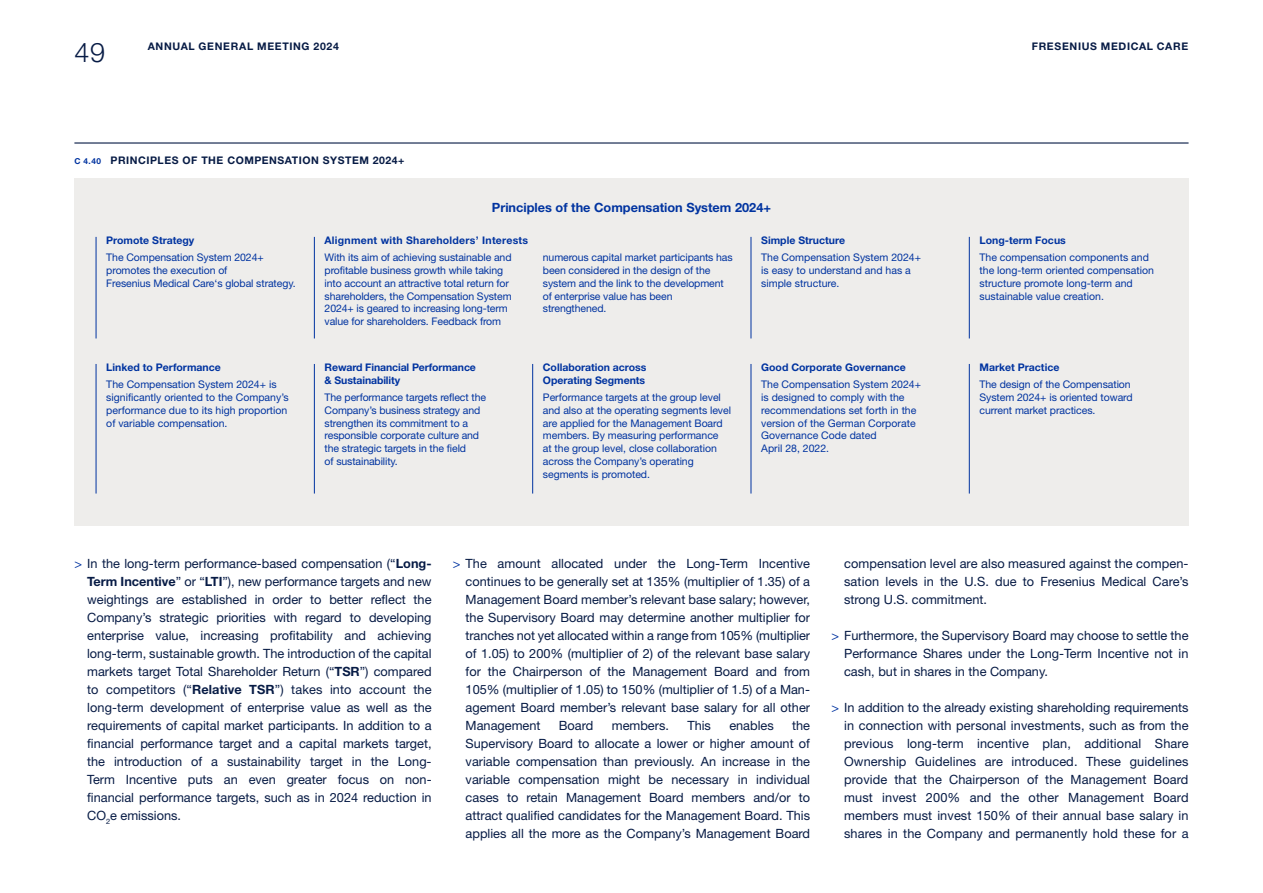
<style>
.page{position:relative;width:1263px;height:893px;background:#fff}
.page>*{position:absolute;margin:0;border:0;box-sizing:border-box;transform-origin:0 0}
.t1{font:300 27px "Helvetica Neue LT Std";color:#071b45}
.t2{font:12.75px/18px "Helvetica Neue LT Std";color:#071b45;text-align:justify}
.t3{font:700 12.75px "Helvetica Neue LT Std";color:#0033a0}
.t4{font:10.5px/12.8px "Helvetica Neue LT Std";letter-spacing:-.005em;color:#0033a0}
.t5{font:700 10.5px/12.8px "Helvetica Neue LT Std";color:#0033a0}
.t6{font:700 10.5px "Helvetica Neue LT Std";letter-spacing:.055em;color:#071b45}
.t7{font:700 10.5px "Helvetica Neue LT Std";letter-spacing:.025em;color:#0033a0}
.s1{font-size:8.25px;color:#0033a0}
.s2{color:#0033a0}
.s3{font-weight:700}
</style>
<div class="page">
<div style="left:74px;top:178px;width:1114px;height:348px;background:#eeedeb"></div>
<hr style="left:74px;top:142px;width:1114px;height:2px;background:#071b45">
<hr style="left:96px;top:237px;width:1px;height:101px;background:#0033a0">
<hr style="left:314px;top:237px;width:1px;height:101px;background:#0033a0">
<hr style="left:751px;top:237px;width:1px;height:101px;background:#0033a0">
<hr style="left:969px;top:237px;width:1px;height:101px;background:#0033a0">
<hr style="left:96px;top:364px;width:1px;height:130px;background:#0033a0">
<hr style="left:314px;top:364px;width:1px;height:130px;background:#0033a0">
<hr style="left:532px;top:364px;width:1px;height:130px;background:#0033a0">
<hr style="left:751px;top:364px;width:1px;height:130px;background:#0033a0">
<hr style="left:969px;top:364px;width:1px;height:130px;background:#0033a0">
<h1 class="t1" style="left:74px;top:36px;width:32px">49</h1>
<p class="t6" style="left:148px;top:40px;width:193px">ANNUAL GENERAL MEETING 2024</p>
<p class="t6" style="left:1032px;top:40px;width:158px">FRESENIUS MEDICAL CARE</p>
<p class="t6" style="left:74px;top:154px;width:332px"><span class="s1">C 4.40</span> PRINCIPLES OF THE COMPENSATION SYSTEM 2024+</p>
<p class="t3" style="left:492px;top:200px;width:281px">Principles of the Compensation System 2024+</p>
<p class="t7" style="left:324px;top:234px;width:205px">Alignment with Shareholders’ Interests</p>
<p class="t5" style="left:106px;top:234px;width:90px">Promote Strategy</p>
<p class="t4" style="left:106px;top:251px;width:191px">The Compensation System 2024+ promotes the execution of<br>Fresenius Medical Care‘s global strategy.</p>
<p class="t4" style="left:325px;top:251px;width:189px">With its aim of achieving sustainable and profitable business growth while taking into account an attractive total return for shareholders, the Compensation System 2024+ is geared to increasing long-term value for shareholders. Feedback from</p>
<p class="t4" style="left:543px;top:251px;width:191px">numerous capital market participants has been considered in the design of the system and the link to the development of enterprise value has been strengthened.</p>
<p class="t5" style="left:106px;top:361px;width:116px">Linked to Performance</p>
<p class="t4" style="left:106px;top:378px;width:184px">The Compensation System 2024+ is significantly oriented to the Company’s performance due to its high proportion of variable compensation.</p>
<p class="t5" style="left:325px;top:361px;width:153px">Reward Financial Performance &amp; Sustainability</p>
<p class="t4" style="left:325px;top:391px;width:163px">The performance targets reflect the<br>Company’s business strategy and strengthen its commitment to a responsible corporate culture and the strategic targets in the field<br>of sustainability.</p>
<p class="t5" style="left:543px;top:361px;width:105px">Collaboration across<br>Operating Segments</p>
<p class="t4" style="left:543px;top:391px;width:190px">Performance targets at the group level and also at the operating segments level are applied for the Management Board members. By measuring performance<br>at the group level, close collaboration across the Company’s operating segments is promoted.</p>
<p class="t5" style="left:761px;top:234px;width:85px">Simple Structure</p>
<p class="t4" style="left:761px;top:251px;width:161px">The Compensation System 2024+ is easy to understand and has a simple structure.</p>
<p class="t5" style="left:761px;top:361px;width:146px">Good Corporate Governance</p>
<p class="t4" style="left:761px;top:378px;width:161px">The Compensation System 2024+ is designed to comply with the recommendations set forth in the version of the German Corporate<br>Governance Code dated<br>April 28, 2022.</p>
<p class="t5" style="left:979px;top:234px;width:88px">Long-term Focus</p>
<p class="t4" style="left:979px;top:251px;width:176px">The compensation components and the long-term oriented compensation structure promote long-term and sustainable value creation.</p>
<p class="t5" style="left:979px;top:361px;width:81px">Market Practice</p>
<p class="t4" style="left:979px;top:378px;width:155px">The design of the Compensation<br>System 2024+ is oriented toward current market practices.</p>
<p class="t2" style="left:87px;top:554px;width:346px;text-indent:-13px"><span class="s2">&gt;</span> In the long-term performance-based compensation (“<span class="s3">Long-Term Incentive</span>” or “<span class="s3">LTI</span>”), new performance targets and new weightings are established in order to better reflect the Company’s strategic priorities with regard to developing enterprise value, increasing profitability and achieving long-term, sustainable growth. The introduction of the capital markets target Total Shareholder Return (“<span class="s3">TSR</span>”) compared to competitors (“<span class="s3">Relative TSR</span>”) takes into account the long-term development of enterprise value as well as the requirements of capital market participants. In addition to a financial performance target and a capital markets target, the introduction of a sustainability target in the Long-Term Incentive puts an even greater focus on non&shy;financial performance targets, such as in 2024 reduction in CO<sub>2</sub>e emissions.</p>
<p class="t2" style="left:466px;top:554px;width:346px;text-indent:-13px"><span class="s2">&gt;</span> The amount allocated under the Long-Term Incentive continues to be generally set at 135% (multiplier of 1.35) of a Management Board member’s relevant base salary; however, the Supervisory Board may determine another multiplier for tranches not yet allocated within a range from 105% (multiplier of 1.05) to 200% (multiplier of 2) of the relevant base salary for the Chairperson of the Management Board and from 105% (multiplier of 1.05) to 150% (multiplier of 1.5) of a Man&shy;agement Board member’s relevant base salary for all other Management</p>
<p class="t2" style="left:466px;top:716px;width:346px;text-indent:326px">the Supervisory Board to allocate a lower or higher amount of variable compensation than previously. An increase in the variable compensation might be necessary in individual cases to retain Management Board members and/or to attract qualified candidates for the Management Board. This applies all the more as the Company’s Management Board</p>
<p class="t2" style="left:559px;top:716px;width:36px">Board</p>
<p class="t2" style="left:612px;top:716px;width:59px">members.</p>
<p class="t2" style="left:687px;top:716px;width:25px">This</p>
<p class="t2" style="left:729px;top:716px;width:46px">enables</p>
<p class="t2" style="left:844px;top:554px;width:346px">compensation level are also measured against the compen&shy;sation levels in the U.S. due to Fresenius Medical Care’s strong U.S. commitment.</p>
<p class="t2" style="left:844px;top:626px;width:346px;text-indent:-13px"><span class="s2">&gt;</span> Furthermore, the Supervisory Board may choose to settle the Performance Shares under the Long-Term Incentive not in cash, but in shares in the Company.</p>
<p class="t2" style="left:844px;top:698px;width:346px;text-indent:-13px"><span class="s2">&gt;</span> In addition to the already existing shareholding requirements in connection with personal investments, such as from the previous long-term incentive plan, additional Share Ownership Guidelines are introduced. These guidelines provide that the Chairperson of the Management Board must invest 200% and the other Management Board members must invest 150% of their annual base salary in shares in the Company and permanently hold these for a</p>
</div>
